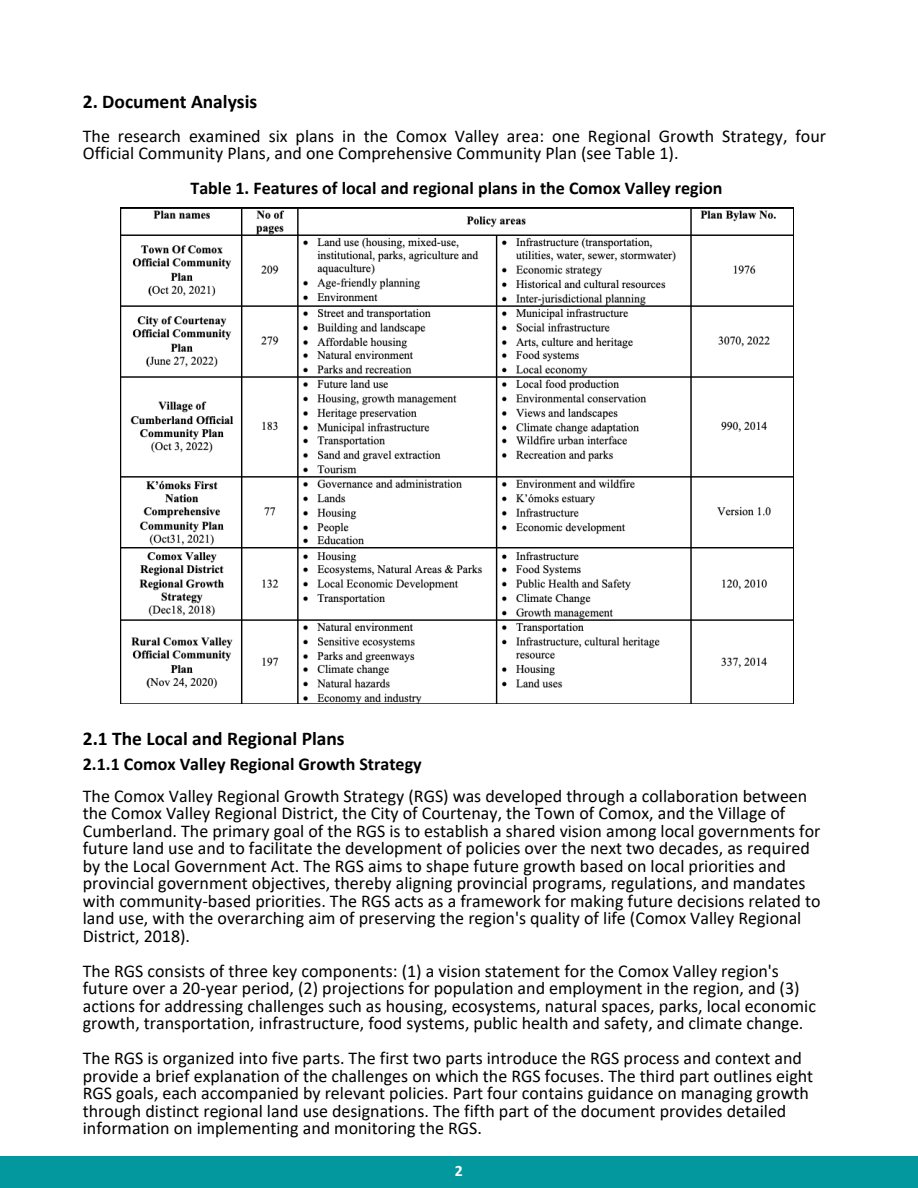
<style>
.page{position:relative;width:918px;height:1188px;background:#fff}
.page>*{position:absolute;margin:0;border:0;box-sizing:border-box;transform-origin:0 0}
.t1{font:700 19.5px "Calibri";color:#000}
.t2{font:18px/17.5px "Calibri";color:#000}
.t3{font:700 18px "Calibri";color:#000}
.t4{font:700 15.9px "Calibri";color:#fff}
</style>
<div class="page">
<div style="left:0;top:1156px;width:918px;height:32px;background:#03989e"></div>
<svg style="left:120px;top:208px;width:674px;height:496px"></svg>
<p class="t1" style="left:83px;top:94px;width:176px">2. Document Analysis</p>
<p class="t2" style="left:83px;top:129px;width:745px">The research examined six plans in the Comox Valley area: one Regional Growth Strategy, four<br>Official Community Plans, and one Comprehensive Community Plan (see Table 1).</p>
<p class="t3" style="left:191px;top:181px;width:534px">Table 1. Features of local and regional plans in the Comox Valley region</p>
<p class="t1" style="left:83px;top:730px;width:263px">2.1 The Local and Regional Plans</p>
<p class="t3" style="left:83px;top:757px;width:340px">2.1.1 Comox Valley Regional Growth Strategy</p>
<p class="t2" style="left:83px;top:789px;width:739px">The Comox Valley Regional Growth Strategy (RGS) was developed through a collaboration between the Comox Valley Regional District, the City of Courtenay, the Town of Comox, and the Village of Cumberland. The primary goal of the RGS is to establish a shared vision among local governments for future land use and to facilitate the development of policies over the next two decades, as required by the Local Government Act. The RGS aims to shape future growth based on local priorities and provincial government objectives, thereby aligning provincial programs, regulations, and mandates with community-based priorities. The RGS acts as a framework for making future decisions related to land use, with the overarching aim of preserving the region's quality of life (Comox Valley Regional District, 2018).</p>
<p class="t2" style="left:83px;top:964px;width:735px">The RGS consists of three key components: (1) a vision statement for the Comox Valley region's future over a 20-year period, (2) projections for population and employment in the region, and (3) actions for addressing challenges such as housing, ecosystems, natural spaces, parks, local economic growth, transportation, infrastructure, food systems, public health and safety, and climate change.</p>
<p class="t2" style="left:83px;top:1051px;width:732px">The RGS is organized into five parts. The first two parts introduce the RGS process and context and provide a brief explanation of the challenges on which the RGS focuses. The third part outlines eight RGS goals, each accompanied by relevant policies. Part four contains guidance on managing growth through distinct regional land use designations. The fifth part of the document provides detailed information on implementing and monitoring the RGS.</p>
<p class="t4" style="left:455px;top:1164px;width:10px">2</p>
</div>
